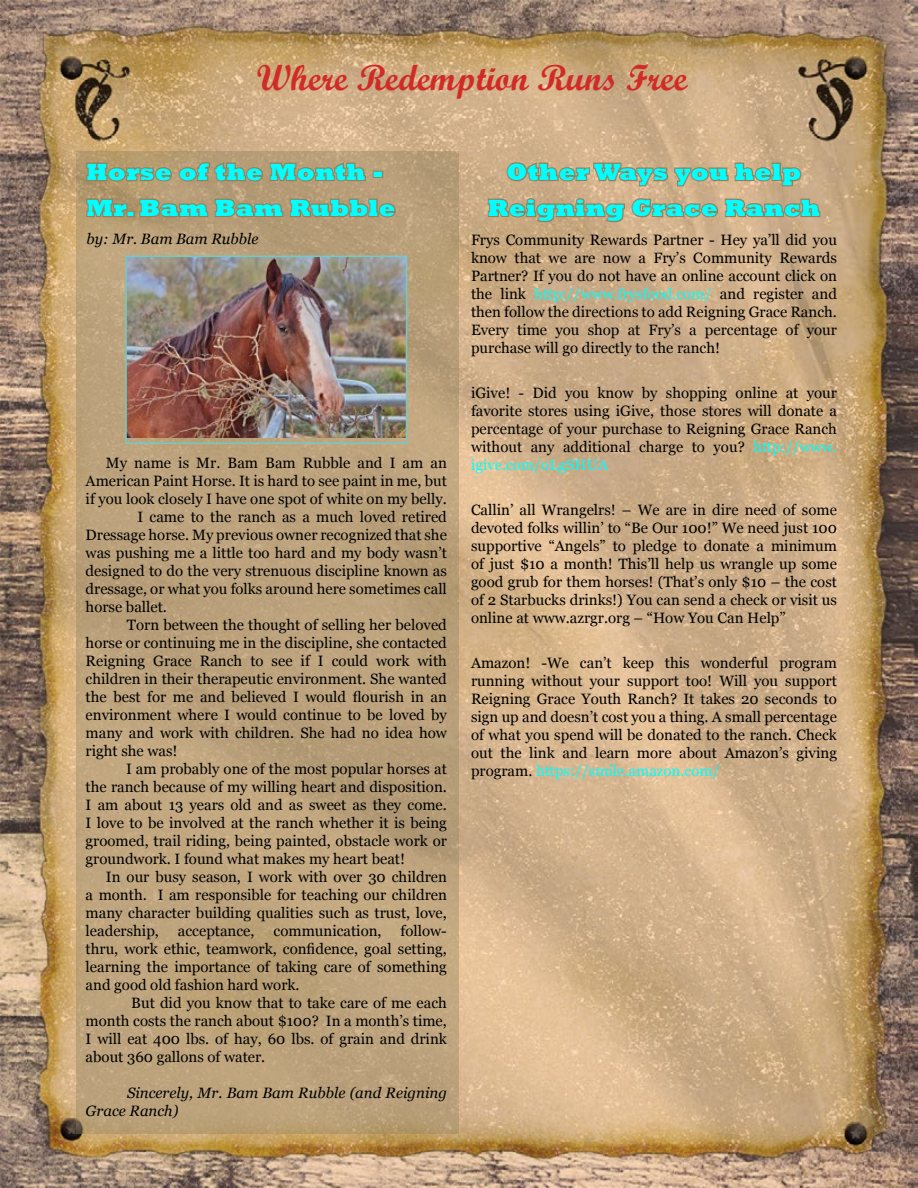
<style>
.page{position:relative;width:918px;height:1188px;background:#fff}
.page>*{position:absolute;margin:0;border:0;box-sizing:border-box;transform-origin:0 0}
.t1{font:36px "Script MT Bold";color:#d02b27}
.t2{font:800 24px/36px "Rockwell";letter-spacing:.02em;color:#0ff}
.t3{font:15px/18px "Georgia";color:#000;text-align:justify}
.t4{font:italic 15px/18px "Georgia";color:#000}
.s1{color:#0ff}
</style>
<div class="page">
<img style="left:0;top:0;width:918px;height:1188px">
<div style="left:77px;top:152px;width:382px;height:982px;background:linear-gradient(to right,#bea47d,#bba17b)"></div>
<img style="left:128px;top:259px;width:276px;height:179px">
<div style="left:125px;top:256px;width:282px;height:188px;border:2px solid #71cac6"></div>
<svg style="left:85px;top:155px;width:282px;height:29px;background:#aa946d"></svg>
<div style="left:373px;top:171px;width:10px;height:7px;border:2px solid #8f815c"></div>
<svg style="left:85px;top:191px;width:44px;height:29px"></svg>
<div style="left:127px;top:211px;width:8px;height:6px;border:2px solid #8f815c"></div>
<svg style="left:138px;top:197px;width:260px;height:22px;background:#a6916c"></svg>
<svg style="left:505px;top:161px;width:298px;height:26px;background:#baa07b"></svg>
<svg style="left:487px;top:196px;width:335px;height:28px;background:#b99f7a"></svg>
<h1 class="t1" style="left:257px;top:56px;width:432px">Where Redemption Runs Free</h1>
<h2 class="t2" style="left:86px;top:154px;width:311px">Horse of the Month -<br>Mr. Bam Bam Rubble</h2>
<h2 class="t2" style="left:488px;top:154px;width:334px;text-align:center">Other Ways you help<br>Reigning Grace Ranch</h2>
<p class="t4" style="left:86px;top:230px;width:174px">by: Mr. Bam Bam Rubble</p>
<p class="t3" style="left:471px;top:231px;width:368px">Frys Community Rewards Partner - Hey ya’ll did you know that we are now a Fry’s Community Rewards Partner? If you do not have an online account click on the link <span class="s1">http://www.frysfood.com/</span> and register and then follow the directions to add Reigning Grace Ranch.<br>Every time you shop at Fry’s a percentage of your purchase will go directly to the ranch!</p>
<p class="t3" style="left:471px;top:384px;width:368px">iGive! - Did you know by shopping online at your favorite stores using iGive, those stores will donate a percentage of your purchase to Reigning Grace Ranch without any additional charge to you? <span class="s1">http://www. igive.com/oLgSHUA</span></p>
<p class="t3" style="left:471px;top:501px;width:368px">Callin’ all Wrangelrs! – We are in dire need of some devoted folks willin’ to “Be Our 100!” We need just 100 supportive “Angels” to pledge to donate a minimum of just $10 a month! This’ll help us wrangle up some good grub for them horses! (That’s only $10 – the cost of 2 Starbucks drinks!) You can send a check or visit us online at www.azrgr.org – “How You Can Help”</p>
<p class="t3" style="left:471px;top:654px;width:368px">Amazon! -We can’t keep this wonderful program running without your support too! Will you support Reigning Grace Youth Ranch? It takes 20 seconds to sign up and doesn’t cost you a thing. A small percentage of what you spend will be donated to the ranch. Check out the link and learn more about Amazon’s giving program. <span class="s1">https://smile.amazon.com/</span></p>
<p class="t3" style="left:106px;top:454px;width:343px">My name is Mr. Bam Bam Rubble and I am an</p>
<p class="t3" style="left:86px;top:472px;width:363px">American Paint Horse. It is hard to see paint in me, but</p>
<p class="t3" style="left:86px;top:490px;width:363px">if you look closely I have one spot of white on my belly.</p>
<p class="t3" style="left:137px;top:508px;width:311px">I came to the ranch as a much loved retired</p>
<p class="t3" style="left:86px;top:526px;width:363px">Dressage horse. My previous owner recognized that she</p>
<p class="t3" style="left:86px;top:544px;width:363px">was pushing me a little too hard and my body wasn’t</p>
<p class="t3" style="left:86px;top:562px;width:363px">designed to do the very strenuous discipline known as</p>
<p class="t3" style="left:86px;top:580px;width:363px">dressage, or what you folks around here sometimes call</p>
<p class="t3" style="left:86px;top:598px;width:83px">horse ballet.</p>
<p class="t3" style="left:127px;top:616px;width:321px">Torn between the thought of selling her beloved</p>
<p class="t3" style="left:86px;top:634px;width:363px">horse or continuing me in the discipline, she contacted</p>
<p class="t3" style="left:86px;top:652px;width:363px">Reigning Grace Ranch to see if I could work with</p>
<p class="t3" style="left:86px;top:670px;width:363px">children in their therapeutic environment. She wanted</p>
<p class="t3" style="left:86px;top:688px;width:363px">the best for me and believed I would flourish in an</p>
<p class="t3" style="left:86px;top:706px;width:363px">environment where I would continue to be loved by</p>
<p class="t3" style="left:86px;top:724px;width:363px">many and work with children. She had no idea how</p>
<p class="t3" style="left:86px;top:742px;width:93px">right she was!</p>
<p class="t3" style="left:126px;top:760px;width:322px">I am probably one of the most popular horses at</p>
<p class="t3" style="left:86px;top:778px;width:363px">the ranch because of my willing heart and disposition.</p>
<p class="t3" style="left:86px;top:796px;width:363px">I am about 13 years old and as sweet as they come.</p>
<p class="t3" style="left:86px;top:814px;width:363px">I love to be involved at the ranch whether it is being</p>
<p class="t3" style="left:86px;top:832px;width:363px">groomed, trail riding, being painted, obstacle work or</p>
<p class="t3" style="left:86px;top:850px;width:321px">groundwork. I found what makes my heart beat!</p>
<p class="t3" style="left:106px;top:868px;width:343px">In our busy season, I work with over 30 children</p>
<p class="t3" style="left:86px;top:886px;width:363px">a month. I am responsible for teaching our children</p>
<p class="t3" style="left:86px;top:904px;width:363px">many character building qualities such as trust, love,</p>
<p class="t3" style="left:86px;top:922px;width:75px">leadership,</p>
<p class="t3" style="left:178px;top:922px;width:78px">acceptance,</p>
<p class="t3" style="left:274px;top:922px;width:110px">communication,</p>
<p class="t3" style="left:86px;top:922px;width:363px;text-indent:315px">follow&shy;thru, work ethic, teamwork, confidence, goal setting, learning the importance of taking care of something and good old fashion hard work.</p>
<p class="t3" style="left:86px;top:994px;width:363px;text-indent:46px">But did you know that to take care of me each month costs the ranch about $100? In a month’s time, I will eat 400 lbs. of hay, 60 lbs. of grain and drink about 360 gallons of water.</p>
<p class="t4" style="left:86px;top:1084px;width:363px;text-indent:41px">Sincerely, Mr. Bam Bam Rubble (and Reigning<br>Grace Ranch)</p>
</div>
